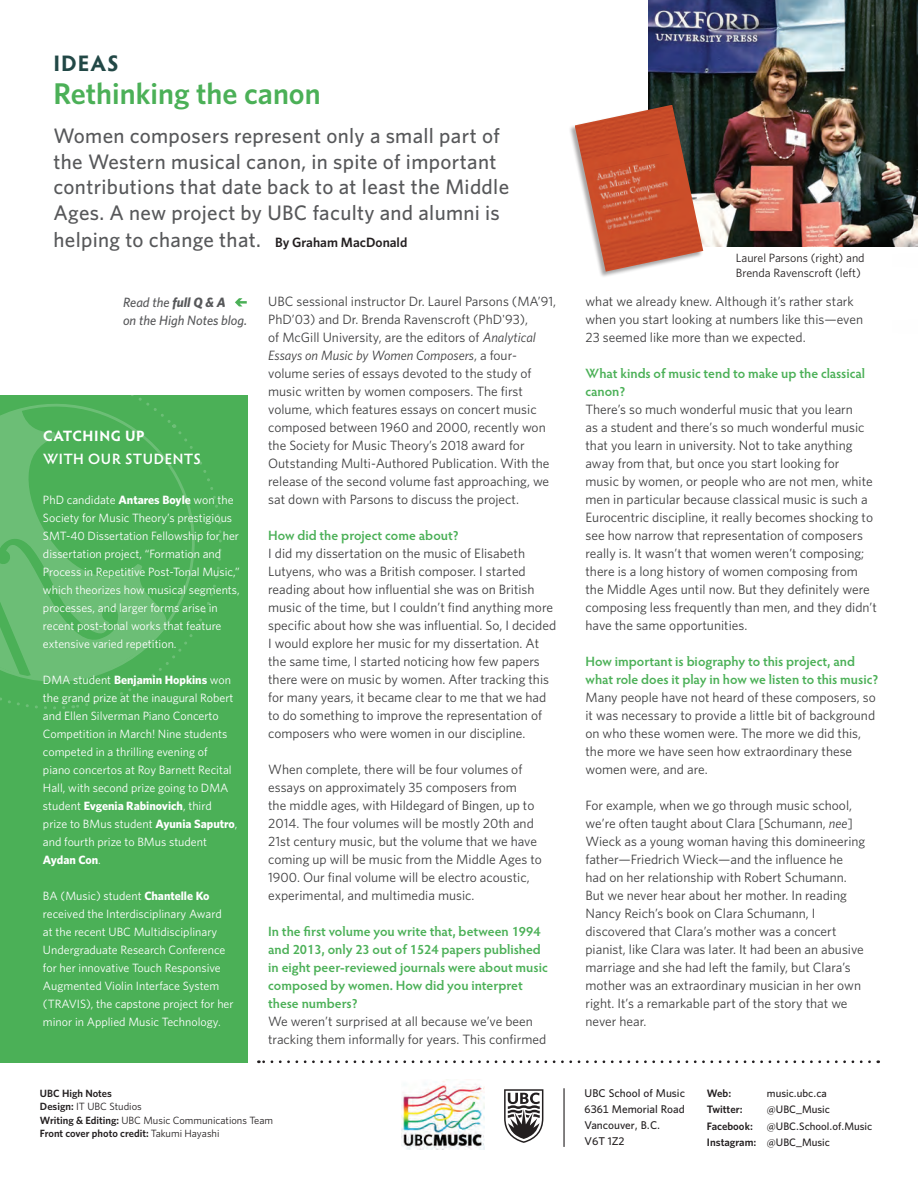
<style>
.page{position:relative;width:918px;height:1188px;background:#fff}
.page>*{position:absolute;margin:0;border:0;box-sizing:border-box;transform-origin:0 0}
.t1{font:600 30px "Whitney";color:#4bb057}
.t2{font:700 22.5px "Hypatia Sans Pro";letter-spacing:.045em;color:#224846}
.title_heading{font:500 21px/25.8px "Whitney";letter-spacing:.015em;color:#57585a}
.t3{font:600 15px/22.5px "Hypatia Sans Pro";letter-spacing:.035em;color:#fff}
.body_no_align{font:13.5px/18px "Whitney";color:#3e3e3f}
.body{font:13.5px/18px "Whitney";color:#3e3e3f}
.body__question{font:600 13.5px/18px "Hypatia Sans Pro";color:#4bb057}
.body_9{font:italic 500 13.5px/18px "Whitney";color:#57585a}
.body_no_align-2{font:12px/18px "Whitney";color:#fff}
.body_9-2{font:12px/15px "Whitney";color:#231f20}
.special_text{font:500 11.25px "Whitney";color:#231f20}
.special_text-2{font:500 10.8px "Whitney";color:#231f20}
.special_text-3{font:600 10.8px "Whitney";color:#231f20}
.t4{font:10.5px "Whitney";color:#231f20}
.t5{font:600 10.5px "Whitney";color:#231f20}
.s1{font-weight:600;font-size:13.5px;color:#231f20}
.s2{font-weight:700}
.s3{font-style:italic}
.s4{font-weight:600}
.s5{font-weight:400}
.s6{font-weight:500}
</style>
<div class="page">
<div style="left:0;top:396px;width:247px;height:667px;background:#4bb057"></div>
<div style="left:867px;top:195px;width:51px;height:73px;background:#fbfbfb"></div>
<div style="left:844px;top:50px;width:33px;height:283px;background:#fbfbfb"></div>
<svg style="left:0;top:395px;width:225px;height:314px"></svg>
<svg style="left:0;top:410px;width:186px;height:276px"></svg>
<svg style="left:235px;top:298px;width:12px;height:8px"></svg>
<svg style="left:258px;top:1060px;width:612px;height:3px"></svg>
<img style="left:401px;top:1081px;width:83px;height:69px">
<svg style="left:504px;top:1089px;width:39px;height:54px"></svg>
<hr style="left:563px;top:1088px;width:2px;height:59px;background:#231f20">
<img style="left:648px;top:0;width:270px;height:247px">
<div style="left:568px;top:104px;width:135px;height:174px;background:#231f20;opacity:.4"></div>
<img style="left:575px;top:105px;width:128px;height:167px">
<p class="t2" style="left:54px;top:48px;width:67px">IDEAS</p>
<p class="t1" style="left:54px;top:74px;width:269px">Rethinking the canon</p>
<p class="title_heading" style="left:54px;top:123px;width:457px">Women composers represent only a small part of the Western musical canon, in spite of important contributions that date back to at least the Middle Ages. A new project by UBC faculty and alumni is helping to change that. <span class="s1">By Graham MacDonald</span></p>
<p class="body_9" style="left:123px;top:293px;width:126px">Read the <span class="s2">full Q &amp; A<br></span>on the High Notes blog.</p>
<p class="t3" style="left:43px;top:424px;width:159px"><span class="s2">CATCHING UP<br></span>WITH OUR STUDENTS</p>
<p class="body_no_align-2" style="left:43px;top:491px;width:198px">PhD candidate <span class="s2">Antares Boyle</span> won the Society for Music Theory’s prestigious SMT-40 Dissertation Fellowship for her dissertation project, “Formation and Process in Repetitive Post-Tonal Music,” which theorizes how musical segments, processes, and larger forms arise in recent post-tonal works that feature extensive varied repetition.</p>
<p class="body_no_align-2" style="left:43px;top:671px;width:196px">DMA student <span class="s2">Benjamin Hopkins</span> won the grand prize at the inaugural Robert and Ellen Silverman Piano Concerto Competition in March! Nine students competed in a thrilling evening of piano concertos at Roy Barnett Recital Hall, with second prize going to DMA student <span class="s2">Evgenia Rabinovich</span>, third prize to BMus student <span class="s2">Ayunia Saputro</span>, and fourth prize to BMus student <span class="s2">Aydan Con</span>.</p>
<p class="body_no_align-2" style="left:43px;top:887px;width:192px">BA (Music) student <span class="s2">Chantelle Ko </span>received the Interdisciplinary Award at the recent UBC Multidisciplinary Undergraduate Research Conference for her innovative Touch Responsive Augmented Violin Interface System (TRAVIS), the capstone project for her minor in Applied Music Technology.</p>
<p class="body" style="left:268px;top:292px;width:289px">UBC sessional instructor Dr. Laurel Parsons (MA’91, PhD’03) and Dr. Brenda Ravenscroft (PhD'93),<br>of McGill University, are the editors of <span class="s3">Analytical Essays on Music by Women Composers</span>, a four&shy;volume series of essays devoted to the study of music written by women composers. The first volume, which features essays on concert music composed between 1960 and 2000, recently won the Society for Music Theory’s 2018 award for Outstanding Multi-Authored Publication. With the release of the second volume fast approaching, we sat down with Parsons to discuss the project.</p>
<p class="body__question" style="left:268px;top:526px;width:192px">How did the project come about?</p>
<p class="body_no_align" style="left:268px;top:544px;width:290px">I did my dissertation on the music of Elisabeth Lutyens, who was a British composer. I started reading about how influential she was on British music of the time, but I couldn’t find anything more specific about how she was influential. So, I decided I would explore her music for my dissertation. At the same time, I started noticing how few papers there were on music by women. After tracking this for many years, it became clear to me that we had to do something to improve the representation of composers who were women in our discipline.</p>
<p class="body_no_align" style="left:268px;top:760px;width:275px">When complete, there will be four volumes of essays on approximately 35 composers from<br>the middle ages, with Hildegard of Bingen, up to 2014. The four volumes will be mostly 20th and 21st century music, but the volume that we have coming up will be music from the Middle Ages to 1900. Our final volume will be electro acoustic, experimental, and multimedia music.</p>
<p class="body__question" style="left:268px;top:922px;width:281px">In the first volume you write that, between 1994 and 2013, only 23 out of 1524 papers published in eight peer-reviewed journals were about music composed by women. How did you interpret these numbers?</p>
<p class="body_no_align" style="left:268px;top:1012px;width:280px">We weren’t surprised at all because we’ve been tracking them informally for years. This confirmed</p>
<p class="t5" style="left:40px;top:1086px;width:73px">UBC High Notes</p>
<p class="t4" style="left:40px;top:1100px;width:103px"><span class="s4">Design:</span> IT UBC Studios</p>
<p class="t4" style="left:40px;top:1113px;width:235px"><span class="s4">Writing &amp; Editing:</span> UBC Music Communications Team</p>
<p class="t5" style="left:40px;top:1127px;width:181px">Front cover photo credit: <span class="s5">Takumi Hayashi</span></p>
<p class="body_9-2" style="left:736px;top:250px;width:130px">Laurel Parsons (right) and<br>Brenda Ravenscroft (left)</p>
<p class="body_no_align" style="left:585px;top:292px;width:279px">what we already knew. Although it’s rather stark when you start looking at numbers like this—even<br>23 seemed like more than we expected.</p>
<p class="body__question" style="left:585px;top:364px;width:281px">What kinds of music tend to make up the classical canon?</p>
<p class="body_no_align" style="left:585px;top:400px;width:293px">There’s so much wonderful music that you learn<br>as a student and there’s so much wonderful music that you learn in university. Not to take anything away from that, but once you start looking for<br>music by women, or people who are not men, white men in particular because classical music is such a Eurocentric discipline, it really becomes shocking to see how narrow that representation of composers really is. It wasn’t that women weren’t composing; there is a long history of women composing from the Middle Ages until now. But they definitely were composing less frequently than men, and they didn’t have the same opportunities.</p>
<p class="body__question" style="left:585px;top:652px;width:295px">How important is biography to this project, and what role does it play in how we listen to this music?</p>
<p class="body_no_align" style="left:585px;top:688px;width:292px">Many people have not heard of these composers, so it was necessary to provide a little bit of background on who these women were. The more we did this, the more we have seen how extraordinary these women were, and are.</p>
<p class="body_no_align" style="left:585px;top:796px;width:281px">For example, when we go through music school, we’re often taught about Clara [Schumann, <span class="s3">nee</span>] Wieck as a young woman having this domineering father—Friedrich Wieck—and the influence he had on her relationship with Robert Schumann.<br>But we never hear about her mother. In reading Nancy Reich’s book on Clara Schumann, I discovered that Clara’s mother was a concert pianist, like Clara was later. It had been an abusive marriage and she had left the family, but Clara’s mother was an extraordinary musician in her own right. It’s a remarkable part of the story that we never hear.</p>
<p class="special_text" style="left:585px;top:1086px;width:102px">UBC School of Music</p>
<p class="special_text" style="left:585px;top:1102px;width:102px">6361 Memorial Road</p>
<p class="special_text" style="left:585px;top:1117px;width:77px">Vancouver, B.C.</p>
<p class="special_text" style="left:585px;top:1133px;width:42px">V6T 1Z2</p>
<p class="special_text-3" style="left:707px;top:1086px;width:26px">Web:</p>
<p class="special_text-2" style="left:767px;top:1086px;width:61px">music.ubc.ca</p>
<p class="special_text-3" style="left:707px;top:1102px;width:37px">Twitter:</p>
<p class="special_text-2" style="left:767px;top:1103px;width:65px">@UBC_Music</p>
<p class="special_text-3" style="left:707px;top:1119px;width:47px">Facebook:</p>
<p class="special_text-2" style="left:767px;top:1119px;width:107px">@UBC.School.of.Music</p>
<p class="special_text-3" style="left:707px;top:1135px;width:125px">Instagram: <span class="s6">@UBC_Music</span></p>
</div>
